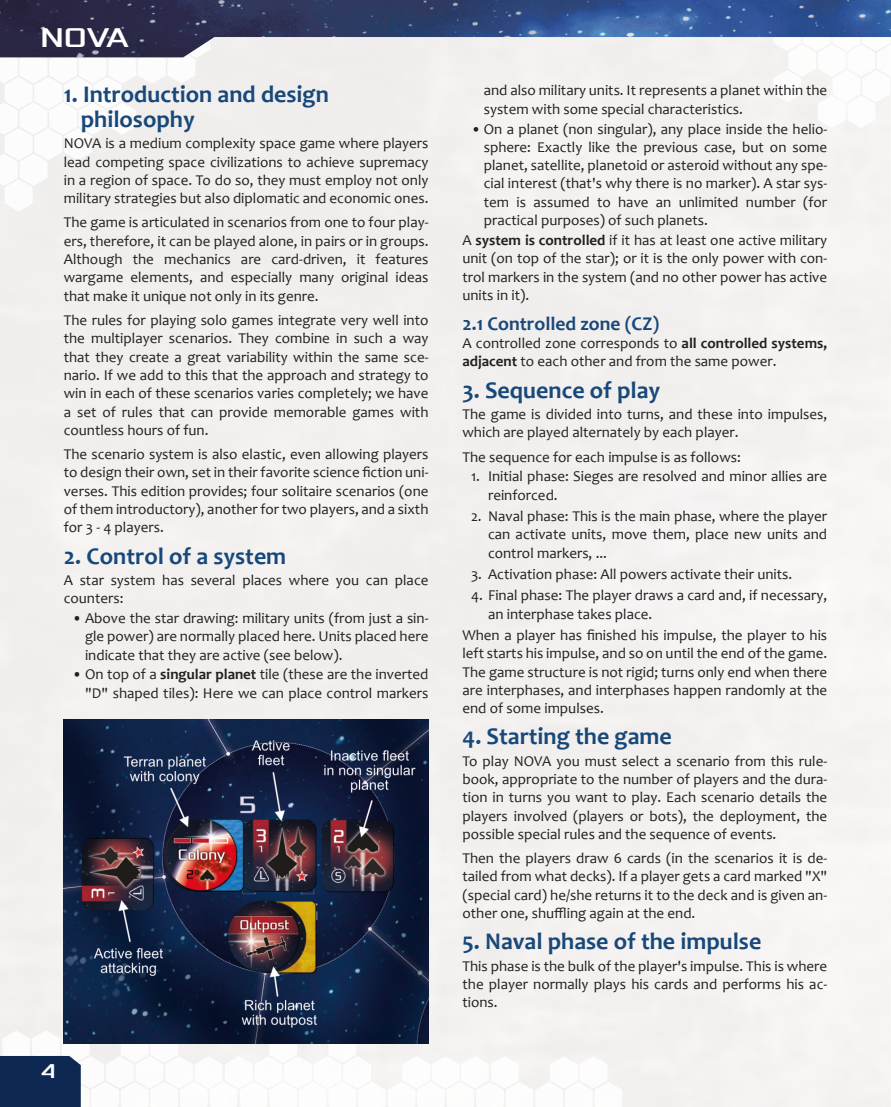
<style>
.page{position:relative;width:891px;height:1107px;background:#fff}
.page>*{position:absolute;margin:0;border:0;box-sizing:border-box;transform-origin:0 0}
.t1{font:28.5px "Xolonium";color:#fff}
.t2{font:700 24px/25.2px "Candara";color:#184879}
.t3{font:21px "Xolonium";color:#fff}
.t4{font:700 19.5px "Candara";color:#184879}
.t5{font:15px/18.3px "Candara";color:#231f20;text-align:justify}
.s1{font-weight:700}
</style>
<div class="page">
<div style="left:0;top:57px;width:891px;height:1050px;background:#f2f0ef"></div>
<svg style="left:0;top:57px;width:225px;height:155px"></svg>
<svg style="left:773px;top:57px;width:118px;height:71px"></svg>
<svg style="left:0;top:1031px;width:622px;height:76px"></svg>
<img style="left:0;top:0;width:891px;height:57px">
<img style="left:64px;top:719px;width:364px;height:324px">
<h1 class="t1" style="left:41px;top:25px;width:90px">NOVA</h1>
<h2 class="t2" style="left:81px;top:84px;width:250px;text-indent:-17px">1. Introduction and design philosophy</h2>
<p class="t5" style="left:64px;top:136px;width:366px">NOVA is a medium complexity space game where players lead competing space civilizations to achieve supremacy in a region of space. To do so, they must employ not only military strategies but also diplomatic and economic ones.</p>
<p class="t5" style="left:64px;top:215px;width:366px">The game is articulated in scenarios from one to four play&shy;ers, therefore, it can be played alone, in pairs or in groups.<br>Although the mechanics are card-driven, it features wargame elements, and especially many original ideas that make it unique not only in its genre.</p>
<p class="t5" style="left:64px;top:312px;width:366px">The rules for playing solo games integrate very well into the multiplayer scenarios. They combine in such a way that they create a great variability within the same sce&shy;nario. If we add to this that the approach and strategy to win in each of these scenarios varies completely; we have a set of rules that can provide memorable games with countless hours of fun.</p>
<p class="t5" style="left:64px;top:447px;width:366px">The scenario system is also elastic, even allowing players to design their own, set in their favorite science fiction uni&shy;verses. This edition provides; four solitaire scenarios (one of them introductory), another for two players, and a sixth for 3 - 4 players.</p>
<h2 class="t2" style="left:64px;top:546px;width:224px">2. Control of a system</h2>
<p class="t5" style="left:64px;top:572px;width:366px">A star system has several places where you can place counters:</p>
<p class="t5" style="left:85px;top:611px;width:345px;text-indent:-13px">• Above the star drawing: military units (from just a sin&shy;gle power) are normally placed here. Units placed here indicate that they are active (see below).</p>
<p class="t5" style="left:72px;top:667px;width:358px;text-align:right">• On top of a <span class="s1">singular planet</span> tile (these are the inverted "D" shaped tiles): Here we can place control markers</p>
<h3 class="t3" style="left:40px;top:1062px;width:16px">4</h3>
<p class="t5" style="left:484px;top:83px;width:345px">and also military units. It represents a planet within the system with some special characteristics.</p>
<p class="t5" style="left:484px;top:121px;width:345px;text-indent:-13px">• On a planet (non singular), any place inside the helio&shy;sphere: Exactly like the previous case, but on some planet, satellite, planetoid or asteroid without any spe&shy;cial interest (that's why there is no marker). A star sys&shy;tem is assumed to have an unlimited number (for practical purposes) of such planets.</p>
<p class="t5" style="left:463px;top:232px;width:366px">A <span class="s1">system is controlled</span> if it has at least one active military unit (on top of the star); or it is the only power with con&shy;trol markers in the system (and no other power has active units in it).</p>
<h3 class="t4" style="left:463px;top:316px;width:198px">2.1 Controlled zone (CZ)</h3>
<p class="t5" style="left:463px;top:336px;width:366px">A controlled zone corresponds to <span class="s1">all controlled systems, adjacent</span> to each other and from the same power.</p>
<h2 class="t2" style="left:463px;top:380px;width:199px">3. Sequence of play</h2>
<p class="t5" style="left:463px;top:406px;width:366px">The game is divided into turns, and these into impulses, which are played alternately by each player.</p>
<p class="t5" style="left:463px;top:449px;width:280px">The sequence for each impulse is as follows:</p>
<p class="t5" style="left:488px;top:469px;width:341px;text-indent:-17px">1. Initial phase: Sieges are resolved and minor allies are reinforced.</p>
<p class="t5" style="left:488px;top:508px;width:341px;text-indent:-17px">2. Naval phase: This is the main phase, where the player can activate units, move them, place new units and control markers, ...</p>
<p class="t5" style="left:471px;top:566px;width:323px">3. Activation phase: All powers activate their units.</p>
<p class="t5" style="left:488px;top:588px;width:341px;text-indent:-17px">4. Final phase: The player draws a card and, if necessary, an interphase takes place.</p>
<p class="t5" style="left:463px;top:627px;width:366px">When a player has finished his impulse, the player to his left starts his impulse, and so on until the end of the game.<br>The game structure is not rigid; turns only end when there are interphases, and interphases happen randomly at the end of some impulses.</p>
<h2 class="t2" style="left:463px;top:726px;width:211px">4. Starting the game</h2>
<p class="t5" style="left:463px;top:753px;width:366px">To play NOVA you must select a scenario from this rule&shy;book, appropriate to the number of players and the dura&shy;tion in turns you want to play. Each scenario details the players involved (players or bots), the deployment, the possible special rules and the sequence of events.</p>
<p class="t5" style="left:463px;top:851px;width:366px">Then the players draw 6 cards (in the scenarios it is de&shy;tailed from what decks). If a player gets a card marked "X" (special card) he/she returns it to the deck and is given an&shy;other one, shuffling again at the end.</p>
<h2 class="t2" style="left:463px;top:931px;width:300px">5. Naval phase of the impulse</h2>
<p class="t5" style="left:463px;top:958px;width:366px">This phase is the bulk of the player's impulse. This is where the player normally plays his cards and performs his ac&shy;tions.</p>
</div>
